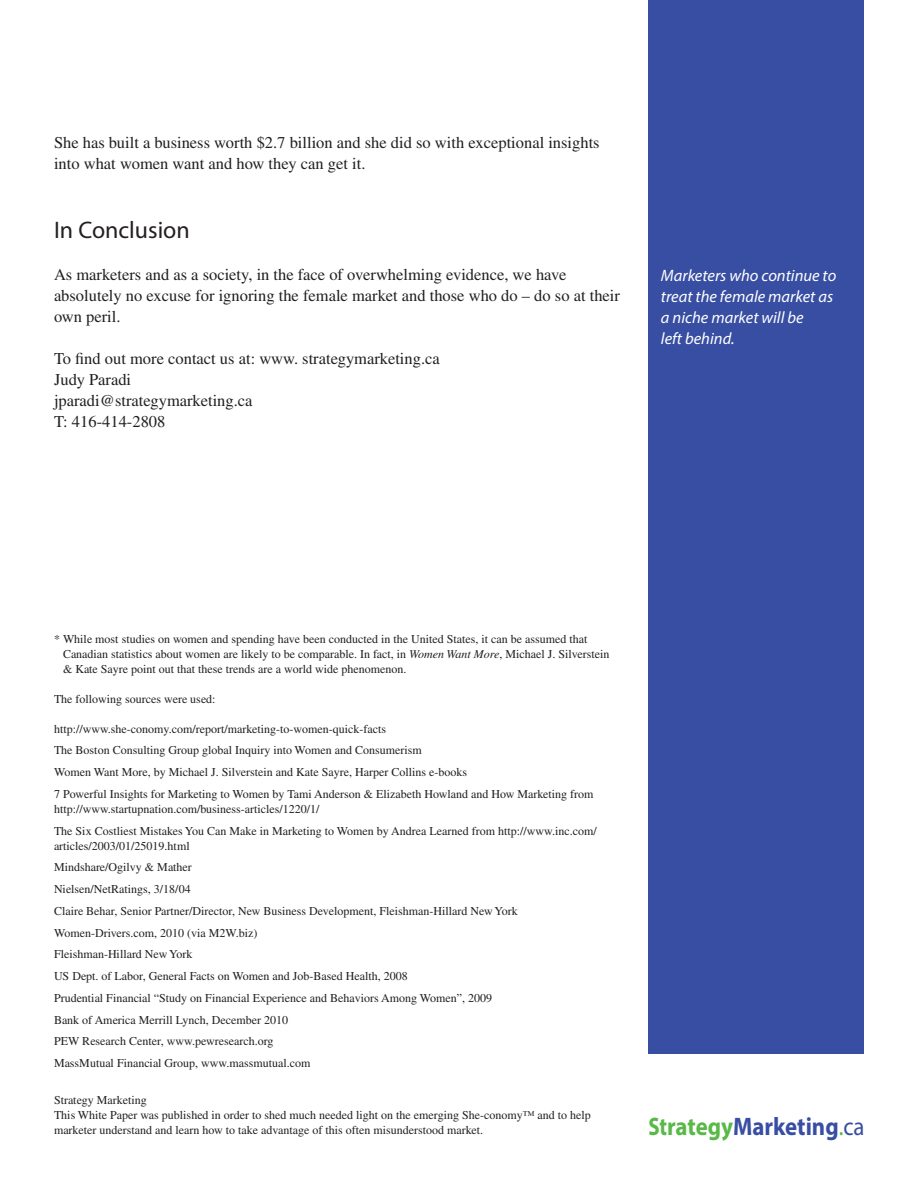
<style>
.page{position:relative;width:918px;height:1188px;background:#fff}
.page>*{position:absolute;margin:0;border:0;box-sizing:border-box;transform-origin:0 0}
.t1{font:700 25.35px "Myriad Pro";color:#384ea2;scale:.9 1}
.t2{font:24px "Myriad Pro";color:#231f20}
.t3{font:16.5px/21px "Times";color:#231f20}
.t4{font:italic 16.5px/21px "Myriad Pro";color:#fff}
.t5{font:12px/21.8px "Times";color:#231f20}
.s1{font-style:italic}
.s2{color:#58b947}
.s3{font-weight:400;color:#58b947}
.s4{font-weight:400}
</style>
<div class="page">
<div style="left:648px;top:0;width:216px;height:1054px;background:#384ea2"></div>
<h3 class="t3" style="left:54px;top:132px;width:547px">She has built a business worth $2.7 billion and she did so with exceptional insights into what women want and how they can get it.</h3>
<h2 class="t2" style="left:54px;top:215px;width:137px">In Conclusion</h2>
<h3 class="t3" style="left:54px;top:264px;width:568px">As marketers and as a society, in the face of overwhelming evidence, we have absolutely no excuse for ignoring the female market and those who do – do so at their own peril.</h3>
<h3 class="t3" style="left:54px;top:348px;width:387px">To find out more contact us at: www. strategymarketing.ca<br>Judy Paradi<br>jparadi@strategymarketing.ca<br>T: 416-414-2808</h3>
<h3 class="t4" style="left:661px;top:265px;width:177px">Marketers who continue to treat the female market as a niche market will be<br>left behind.</h3>
<p class="t5" style="left:63px;top:631px;width:548px;line-height:15px;text-indent:-9px">* While most studies on women and spending have been conducted in the United States, it can be assumed that<br>Canadian statistics about women are likely to be comparable. In fact, in <span class="s1">Women Want More</span>, Michael J. Silverstein &amp; Kate Sayre point out that these trends are a world wide phenomenon.</p>
<p class="t5" style="left:54px;top:688px;width:163px">The following sources were used:</p>
<p class="t5" style="left:54px;top:718px;width:541px">http://www.she-conomy.com/report/marketing-to-women-quick-facts<br>The Boston Consulting Group global Inquiry into Women and Consumerism<br>Women Want More, by Michael J. Silverstein and Kate Sayre, Harper Collins e-books<br>7 Powerful Insights for Marketing to Women by Tami Anderson &amp; Elizabeth Howland and How Marketing from</p>
<p class="t5" style="left:54px;top:798px;width:544px">http://www.startupnation.com/business-articles/1220/1/<br>The Six Costliest Mistakes You Can Make in Marketing to Women by Andrea Learned from http://www.inc.com/</p>
<p class="t5" style="left:54px;top:835px;width:465px">articles/2003/01/25019.html<br>Mindshare/Ogilvy &amp; Mather<br>Nielsen/NetRatings, 3/18/04<br>Claire Behar, Senior Partner/Director, New Business Development, Fleishman-Hillard New York Women-Drivers.com, 2010 (via M2W.biz)<br>Fleishman-Hillard New York<br>US Dept. of Labor, General Facts on Women and Job-Based Health, 2008<br>Prudential Financial “Study on Financial Experience and Behaviors Among Women”, 2009<br>Bank of America Merrill Lynch, December 2010<br>PEW Research Center, www.pewresearch.org<br>MassMutual Financial Group, www.massmutual.com</p>
<p class="t5" style="left:54px;top:1092px;width:538px;line-height:15px">Strategy Marketing<br>This White Paper was published in order to shed much needed light on the emerging She-conomy™ and to help marketer understand and learn how to take advantage of this often misunderstood market.</p>
<h1 class="t1" style="left:648px;top:1110px;width:242px"><span class="s2">Strategy</span>Marketing<span class="s3">.</span><span class="s4">ca</span></h1>
</div>
